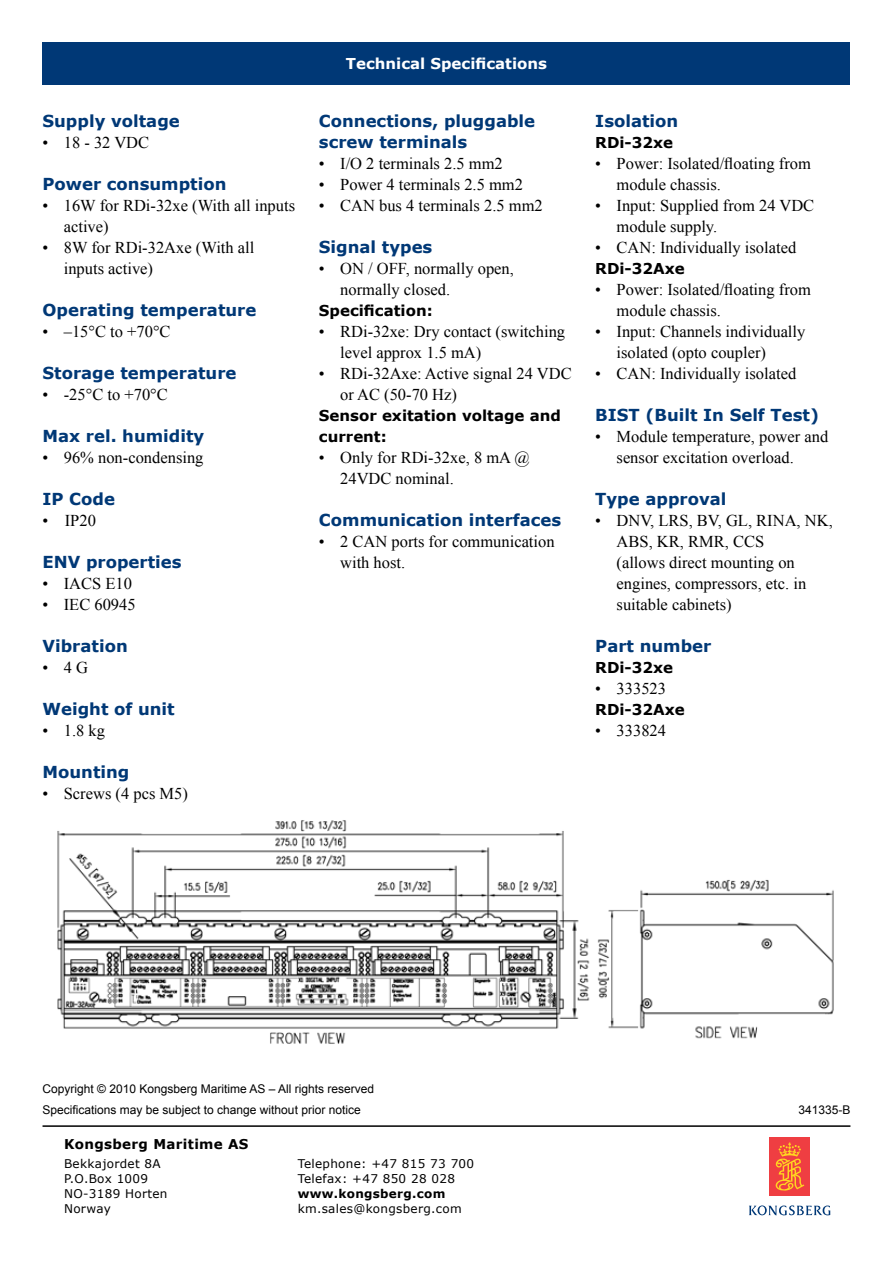
<style>
.page{position:relative;width:893px;height:1263px;background:#fff}
.page>*{position:absolute;margin:0;border:0;box-sizing:border-box;transform-origin:0 0}
.t1{font:16.5px/21px "Times New Roman";color:#000}
.t2{font:700 16.5px/21px "Verdana";color:#003876}
.t3{font:700 15px/21px "Verdana";color:#000}
.t4{font:700 15px "Verdana";color:#fff}
.t5{font:700 13.5px "Verdana";letter-spacing:.025em;color:#000}
.t6{font:12px/21px "Arial";color:#000}
.t7{font:12px/15px "Verdana";letter-spacing:.025em;color:#000}
.t8{font:700 12px "Verdana";letter-spacing:.025em;color:#000}
</style>
<div class="page">
<div style="left:43px;top:43px;width:807px;height:42px;background:#003876"></div>
<hr style="left:43px;top:1125px;width:807px;height:2px;background:#000">
<div style="left:769px;top:1138px;width:41px;height:58px;background:#ef3e42"></div>
<svg style="left:775px;top:1142px;width:29px;height:49px"></svg>
<svg style="left:749px;top:1205px;width:81px;height:10px"></svg>
<img style="left:57px;top:820px;width:777px;height:224px">
<p class="t2" style="left:43px;top:109px;width:139px">Supply voltage</p>
<p class="t1" style="left:43px;top:131px;width:108px">• 18 - 32 VDC</p>
<p class="t2" style="left:43px;top:172px;width:185px">Power consumption</p>
<p class="t1" style="left:64px;top:194px;width:233px;text-indent:-21px">• 16W for RDi-32xe (With all inputs active)</p>
<p class="t1" style="left:64px;top:236px;width:192px;text-indent:-21px">• 8W for RDi-32Axe (With all inputs active)</p>
<p class="t2" style="left:43px;top:298px;width:215px">Operating temperature</p>
<p class="t1" style="left:43px;top:320px;width:130px">• –15°C to +70°C</p>
<p class="t2" style="left:43px;top:361px;width:196px">Storage temperature</p>
<p class="t1" style="left:43px;top:383px;width:127px">• -25°C to +70°C</p>
<p class="t2" style="left:43px;top:424px;width:163px">Max rel. humidity</p>
<p class="t1" style="left:43px;top:446px;width:163px">• 96% non-condensing</p>
<p class="t2" style="left:43px;top:487px;width:74px">IP Code</p>
<p class="t1" style="left:43px;top:509px;width:55px">• IP20</p>
<p class="t2" style="left:43px;top:550px;width:141px">ENV properties</p>
<p class="t1" style="left:43px;top:572px;width:91px">• IACS E10</p>
<p class="t1" style="left:43px;top:593px;width:95px">• IEC 60945</p>
<p class="t2" style="left:43px;top:634px;width:87px">Vibration</p>
<p class="t1" style="left:43px;top:656px;width:47px">• 4 G</p>
<p class="t2" style="left:43px;top:697px;width:134px">Weight of unit</p>
<p class="t1" style="left:43px;top:719px;width:64px">• 1.8 kg</p>
<p class="t2" style="left:43px;top:760px;width:88px">Mounting</p>
<p class="t1" style="left:43px;top:782px;width:147px">• Screws (4 pcs M5)</p>
<p class="t4" style="left:346px;top:54px;width:203px">Technical Specifications</p>
<p class="t2" style="left:319px;top:109px;width:218px">Connections, pluggable screw terminals</p>
<p class="t1" style="left:319px;top:152px;width:185px">• I/O 2 terminals 2.5 mm2</p>
<p class="t1" style="left:319px;top:173px;width:206px">• Power 4 terminals 2.5 mm2</p>
<p class="t1" style="left:319px;top:194px;width:225px">• CAN bus 4 terminals 2.5 mm2</p>
<p class="t2" style="left:319px;top:235px;width:115px">Signal types</p>
<p class="t1" style="left:340px;top:257px;width:175px;text-indent:-21px">• ON / OFF, normally open, normally closed.</p>
<p class="t3" style="left:319px;top:299px;width:115px">Specification:</p>
<p class="t1" style="left:340px;top:320px;width:226px;text-indent:-21px">• RDi-32xe: Dry contact (switching level approx 1.5 mA)</p>
<p class="t1" style="left:340px;top:362px;width:233px;text-indent:-21px">• RDi-32Axe: Active signal 24 VDC or AC (50-70 Hz)</p>
<p class="t3" style="left:319px;top:404px;width:243px">Sensor exitation voltage and current:</p>
<p class="t1" style="left:340px;top:446px;width:191px;text-indent:-21px">• Only for RDi-32xe, 8 mA @<br>24VDC nominal.</p>
<p class="t2" style="left:319px;top:508px;width:244px">Communication interfaces</p>
<p class="t1" style="left:340px;top:530px;width:216px;text-indent:-21px">• 2 CAN ports for communication with host.</p>
<p class="t2" style="left:595px;top:109px;width:85px">Isolation</p>
<p class="t3" style="left:595px;top:131px;width:79px">RDi-32xe</p>
<p class="t1" style="left:617px;top:152px;width:196px;text-indent:-21px">• Power: Isolated/floating from module chassis.</p>
<p class="t1" style="left:617px;top:194px;width:199px;text-indent:-21px">• Input: Supplied from 24 VDC module supply.</p>
<p class="t1" style="left:595px;top:236px;width:202px">• CAN: Individually isolated</p>
<p class="t3" style="left:595px;top:257px;width:91px">RDi-32Axe</p>
<p class="t1" style="left:617px;top:278px;width:196px;text-indent:-21px">• Power: Isolated/floating from module chassis.</p>
<p class="t1" style="left:617px;top:320px;width:190px;text-indent:-21px">• Input: Channels individually isolated (opto coupler)</p>
<p class="t1" style="left:595px;top:362px;width:202px">• CAN: Individually isolated</p>
<p class="t2" style="left:595px;top:403px;width:225px">BIST (Built In Self Test)</p>
<p class="t1" style="left:617px;top:425px;width:213px;text-indent:-21px">• Module temperature, power and sensor excitation overload.</p>
<p class="t2" style="left:595px;top:487px;width:133px">Type approval</p>
<p class="t1" style="left:617px;top:509px;width:218px;text-indent:-21px">• DNV, LRS, BV, GL, RINA, NK,<br>ABS, KR, RMR, CCS<br>(allows direct mounting on engines, compressors, etc. in suitable cabinets)</p>
<p class="t2" style="left:595px;top:635px;width:118px">Part number</p>
<p class="t3" style="left:595px;top:656px;width:79px">RDi-32xe</p>
<p class="t1" style="left:595px;top:677px;width:72px">• 333523</p>
<p class="t3" style="left:595px;top:698px;width:91px">RDi-32Axe</p>
<p class="t1" style="left:595px;top:719px;width:72px">• 333824</p>
<p class="t6" style="left:43px;top:1078px;width:333px">Copyright © 2010 Kongsberg Maritime AS – All rights reserved<br>Specifications may be subject to change without prior notice</p>
<p class="t5" style="left:64px;top:1135px;width:186px">Kongsberg Maritime AS</p>
<p class="t7" style="left:64px;top:1155px;width:105px">Bekkajordet 8A<br>P.O.Box 1009<br>NO-3189 Horten<br>Norway</p>
<p class="t7" style="left:298px;top:1155px;width:178px">Telephone: +47 815 73 700<br>Telefax: +47 850 28 028</p>
<p class="t8" style="left:298px;top:1186px;width:149px">www.kongsberg.com</p>
<p class="t7" style="left:298px;top:1200px;width:166px">km.sales@kongsberg.com</p>
<p class="t6" style="left:798px;top:1099px;width:54px">341335-B</p>
</div>
